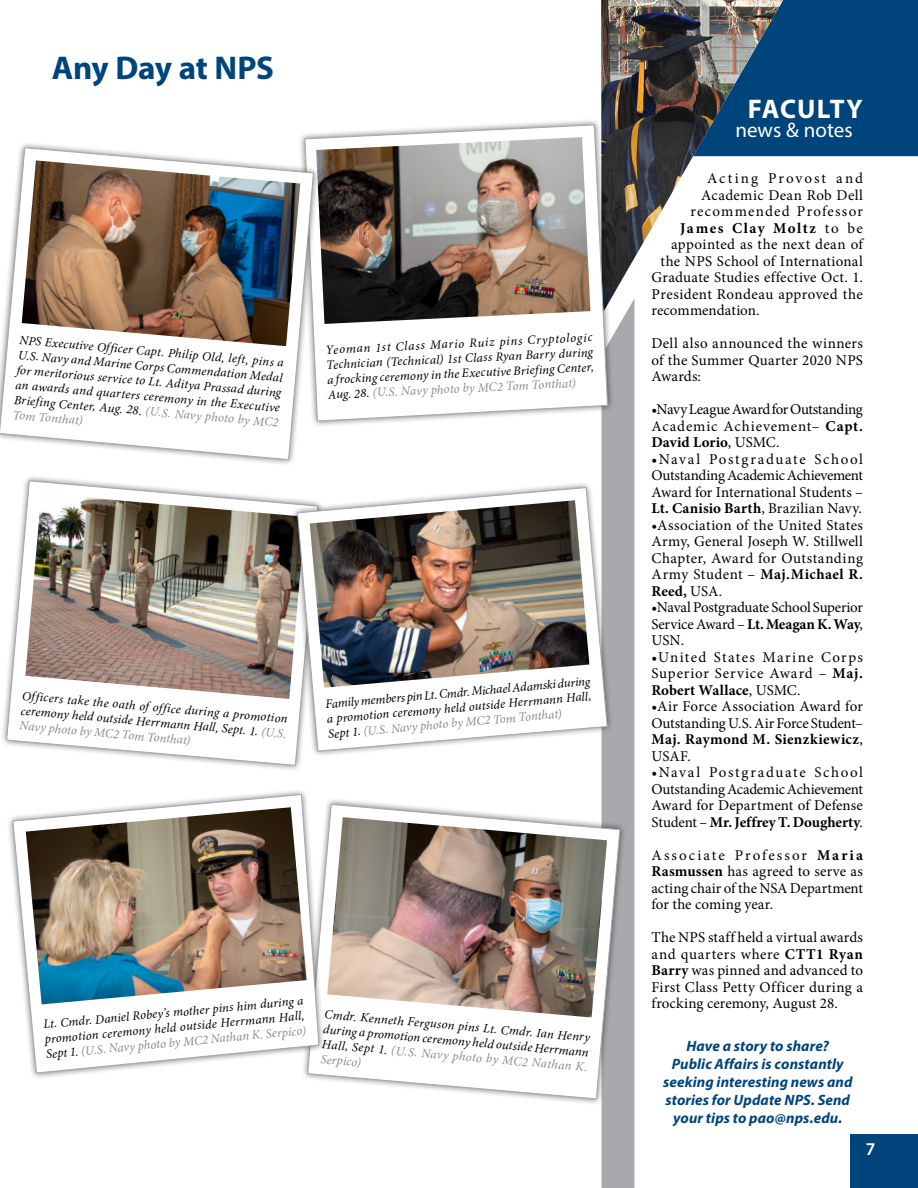
<style>
.page{position:relative;width:918px;height:1188px;background:#fff}
.page>*{position:absolute;margin:0;border:0;box-sizing:border-box;transform-origin:0 0}
.headline{font:700 33px "Myriad Pro";letter-spacing:-.01em;color:#00447c}
.column_hd{font:700 27px "Myriad Pro";letter-spacing:.025em;color:#fff}
.column_sub-hd{font:21px "Myriad Pro";color:#fff}
.t1{font:600 18px "Myriad Pro";color:#fff}
.copy{font:15px/16.5px "Minion Pro";letter-spacing:.015em;color:#000;text-align:justify}
.column_question{font:italic 700 15px/18px "Myriad Pro";letter-spacing:.005em;color:#00447c;text-align:center}
.copy-2{font:15px "Minion Pro";letter-spacing:.08em;color:#000}
.copy-3{font:700 15px "Minion Pro";letter-spacing:.095em;color:#000}
.copy-4{font:15px "Minion Pro";letter-spacing:.135em;color:#000}
.copy-5{font:15px "Minion Pro";letter-spacing:-.005em;color:#000}
.photo_caption{font:italic 12.75px/15px "Minion Pro";color:#000;text-align:justify}
.s1{color:#8a8c8e}
.s2{font-weight:400}
.s3{font-weight:700}
</style>
<div class="page">
<div style="left:602px;top:315px;width:33px;height:873px;background:#a7a9ac"></div>
<div style="left:301px;top:798px;width:325px;height:308px;background:#000;opacity:.55"></div>
<img style="left:307px;top:804px;width:314px;height:296px">
<img style="left:6px;top:480px;width:295px;height:286px">
<div style="left:6px;top:788px;width:320px;height:292px;background:#000;opacity:.55"></div>
<img style="left:12px;top:794px;width:308px;height:280px">
<div style="left:783px;top:0;width:135px;height:156px;background:#00447c"></div>
<img style="left:601px;top:0;width:182px;height:315px">
<div style="left:291px;top:481px;width:323px;height:277px;background:#000;opacity:.55"></div>
<img style="left:297px;top:487px;width:311px;height:265px">
<div style="left:298px;top:118px;width:317px;height:310px;background:#000;opacity:.55"></div>
<svg style="left:304px;top:124px;width:304px;height:298px"></svg>
<div style="left:0;top:141px;width:320px;height:325px;background:#000;opacity:.55"></div>
<img style="left:0;top:147px;width:314px;height:313px">
<div style="left:850px;top:1134px;width:68px;height:54px;background:#00447c"></div>
<p class="headline" style="left:52px;top:46px;width:224px">Any Day at NPS</p>
<p class="photo_caption" style="left:20px;top:333px;width:267px;rotate:5deg">NPS Executive Officer Capt. Philip Old, left, pins a U.S. Navy and Marine Corps Commendation Medal for meritorious service to Lt. Aditya Prassad during an awards and quarters ceremony in the Executive Briefing Center, Aug. 28. <span class="s1">(U.S. Navy photo by MC2<br>Tom Tonthat)</span></p>
<p class="photo_caption" style="left:325px;top:343px;width:269px;rotate:-3deg">Yeoman 1st Class Mario Ruiz pins Cryptologic Technician (Technical) 1st Class Ryan Barry during a frocking ceremony in the Executive Briefing Center, Aug. 28. <span class="s1">(U.S. Navy photo by MC2 Tom Tonthat)</span></p>
<p class="photo_caption" style="left:23px;top:689px;width:268px;rotate:5deg">Officers take the oath of office during a promotion ceremony held outside Herrmann Hall, Sept. 1. <span class="s1">(U.S.<br>Navy photo by MC2 Tom Tonthat)</span></p>
<p class="photo_caption" style="left:325px;top:697px;width:267px;rotate:-5deg">Family members pin Lt. Cmdr. Michael Adamski during a promotion ceremony held outside Herrmann Hall, Sept 1. <span class="s1">(U.S. Navy photo by MC2 Tom Tonthat)</span></p>
<p class="photo_caption" style="left:43px;top:1017px;width:263px;rotate:-5deg">Lt. Cmdr. Daniel Robey’s mother pins him during a promotion ceremony held outside Herrmann Hall, Sept 1. <span class="s1">(U.S. Navy photo by MC2 Nathan K. Serpico)</span></p>
<p class="photo_caption" style="left:325px;top:1007px;width:268px;rotate:5deg">Cmdr. Kenneth Ferguson pins Lt. Cmdr. Ian Henry during a promotion ceremony held outside Herrmann Hall, Sept 1. <span class="s1">(U.S. Navy photo by MC2 Nathan K.<br>Serpico)</span></p>
<p class="column_hd" style="left:748px;top:91px;width:117px">FACULTY</p>
<p class="column_sub-hd" style="left:735px;top:117px;width:119px">news &amp; notes</p>
<p class="copy-4" style="left:707px;top:169px;width:158px">Acting Provost and</p>
<p class="copy" style="left:701px;top:187px;width:164px">Academic Dean Rob Dell</p>
<p class="copy-2" style="left:691px;top:202px;width:174px">recommended Professor</p>
<p class="copy-3" style="left:680px;top:218px;width:185px">James Clay Moltz <span class="s2">to be</span></p>
<p class="copy" style="left:671px;top:236px;width:194px">appointed as the next dean of</p>
<p class="copy" style="left:661px;top:253px;width:204px">the NPS School of International</p>
<p class="copy" style="left:652px;top:269px;width:213px">Graduate Studies effective Oct. 1.</p>
<p class="copy" style="left:652px;top:286px;width:213px">President Rondeau approved the</p>
<p class="copy-5" style="left:652px;top:301px;width:109px">recommendation.</p>
<p class="copy" style="left:652px;top:335px;width:213px">Dell also announced the winners of the Summer Quarter 2020 NPS Awards:</p>
<p class="copy" style="left:652px;top:401px;width:213px">•Navy League Award for Outstanding Academic Achievement– <span class="s3">Capt.<br>David Lorio</span>, USMC.</p>
<p class="copy" style="left:652px;top:451px;width:213px">•Naval Postgraduate School Outstanding Academic Achievement Award for International Students – <span class="s3">Lt. Canisio Barth</span>, Brazilian Navy.</p>
<p class="copy" style="left:652px;top:517px;width:213px">•Association of the United States Army, General Joseph W. Stillwell Chapter, Award for Outstanding Army Student – <span class="s3">Maj.Michael R.<br>Reed,</span> USA.</p>
<p class="copy" style="left:652px;top:599px;width:213px">•Naval Postgraduate School Superior Service Award – <span class="s3">Lt. Meagan K. Way</span>, USN.</p>
<p class="copy" style="left:652px;top:649px;width:213px">•United States Marine Corps Superior Service Award – <span class="s3">Maj.<br>Robert Wallace</span>, USMC.</p>
<p class="copy" style="left:652px;top:698px;width:213px">•Air Force Association Award for Outstanding U.S. Air Force Student– <span class="s3">Maj. Raymond M. Sienzkiewicz</span>, USAF.</p>
<p class="copy" style="left:652px;top:764px;width:213px">•Naval Postgraduate School Outstanding Academic Achievement Award for Department of Defense Student – <span class="s3">Mr. Jeffrey T. Dougherty</span>.</p>
<p class="copy" style="left:652px;top:847px;width:213px">Associate Professor <span class="s3">Maria Rasmussen</span> has agreed to serve as acting chair of the NSA Department for the coming year.</p>
<p class="copy" style="left:652px;top:929px;width:213px">The NPS staff held a virtual awards and quarters where <span class="s3">CTT1 Ryan Barry</span> was pinned and advanced to First Class Petty Officer during a frocking ceremony, August 28.</p>
<p class="column_question" style="left:663px;top:1036px;width:191px">Have a story to share?<br>Public Affairs is constantly seeking interesting news and stories for Update NPS. Send your tips to pao@nps.edu.</p>
<p class="t1" style="left:866px;top:1138px;width:11px">7</p>
</div>
